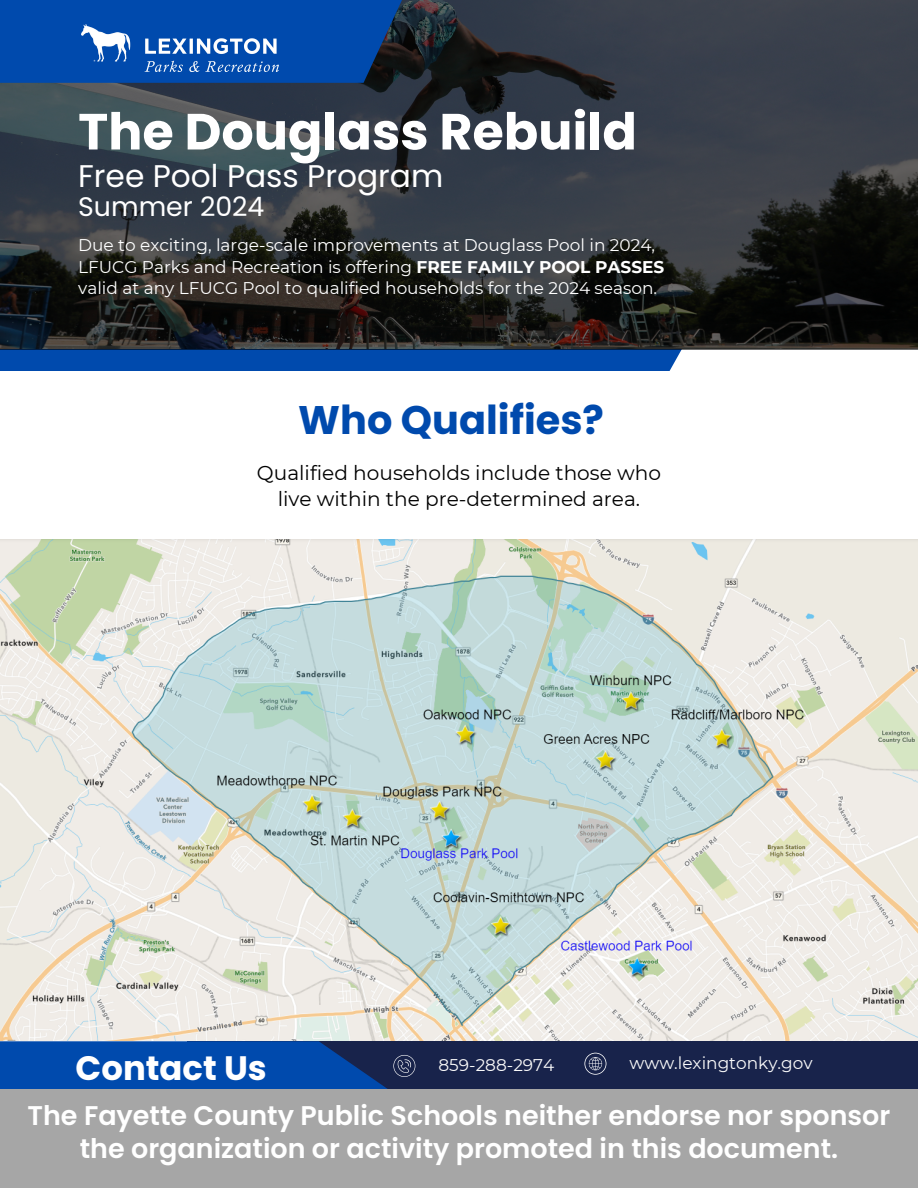
<style>
.page{position:relative;width:918px;height:1188px;background:#fff}
.page>*{position:absolute;margin:0;border:0;box-sizing:border-box;transform-origin:0 0}
.t1{font:700 50.85px "Poppins";color:#fff}
.t2{font:700 39.9px "Poppins";color:#004aad}
.t3{font:700 33.9px "Poppins";color:#fff}
.t4{font:31.35px "Poppins";color:#fff}
.t5{font:600 27px/32.7px "Poppins";color:#fff;text-align:center}
.t6{font:26.85px "Poppins";color:#fff}
.t7{font:20.1px/25.8px "Montserrat";color:#000;text-align:center}
.t8{font:16.95px/21.3px "Montserrat";color:#fff}
.t9{font:16.95px "Montserrat";color:#fafafa}
.s1{font-weight:700}
</style>
<div class="page">
<div style="left:188px;top:1041px;width:730px;height:107px;background:#18234b"></div>
<svg style="left:0;top:1041px;width:473px;height:49px;fill:#004aad"></svg>
<svg style="left:584px;top:1053px;width:22px;height:22px"></svg>
<svg style="left:393px;top:1055px;width:22px;height:22px"></svg>
<div style="left:0;top:350px;width:682px;height:21px;background:#004aad"></div>
<svg style="left:0;top:0;width:918px;height:350px;background:#2d3237"></svg>
<div style="left:0;top:1090px;width:918px;height:98px;background:#a6a6a6"></div>
<img style="left:0;top:539px;width:918px;height:501px">
<svg style="left:0;top:0;width:438px;height:83px;background:#054396"></svg>
<img style="left:82px;top:24px;width:196px;height:47px">
<p class="t1" style="left:78px;top:96px;width:560px">The Douglass Rebuild</p>
<p class="t4" style="left:78px;top:154px;width:367px">Free Pool Pass Program</p>
<p class="t6" style="left:78px;top:188px;width:188px">Summer 2024</p>
<h5 class="t8" style="left:78px;top:235px;width:588px">Due to exciting, large-scale improvements at Douglass Pool in 2024,<br>LFUCG Parks and Recreation is offering <span class="s1">FREE FAMILY POOL PASSES </span>valid at any LFUCG Pool to qualified households for the 2024 season.</h5>
<p class="t2" style="left:298px;top:393px;width:307px">Who Qualifies?</p>
<p class="t7" style="left:257px;top:460px;width:405px">Qualified households include those who live within the pre-determined area.</p>
<h1 class="t3" style="left:76px;top:1044px;width:193px">Contact Us</h1>
<p class="t9" style="left:439px;top:1055px;width:117px">859-288-2974</p>
<h3 class="t9" style="left:630px;top:1053px;width:185px">www.lexingtonky.gov</h3>
<h2 class="t5" style="left:28px;top:1099px;width:864px">The Fayette County Public Schools neither endorse nor sponsor the organization or activity promoted in this document.</h2>
</div>
